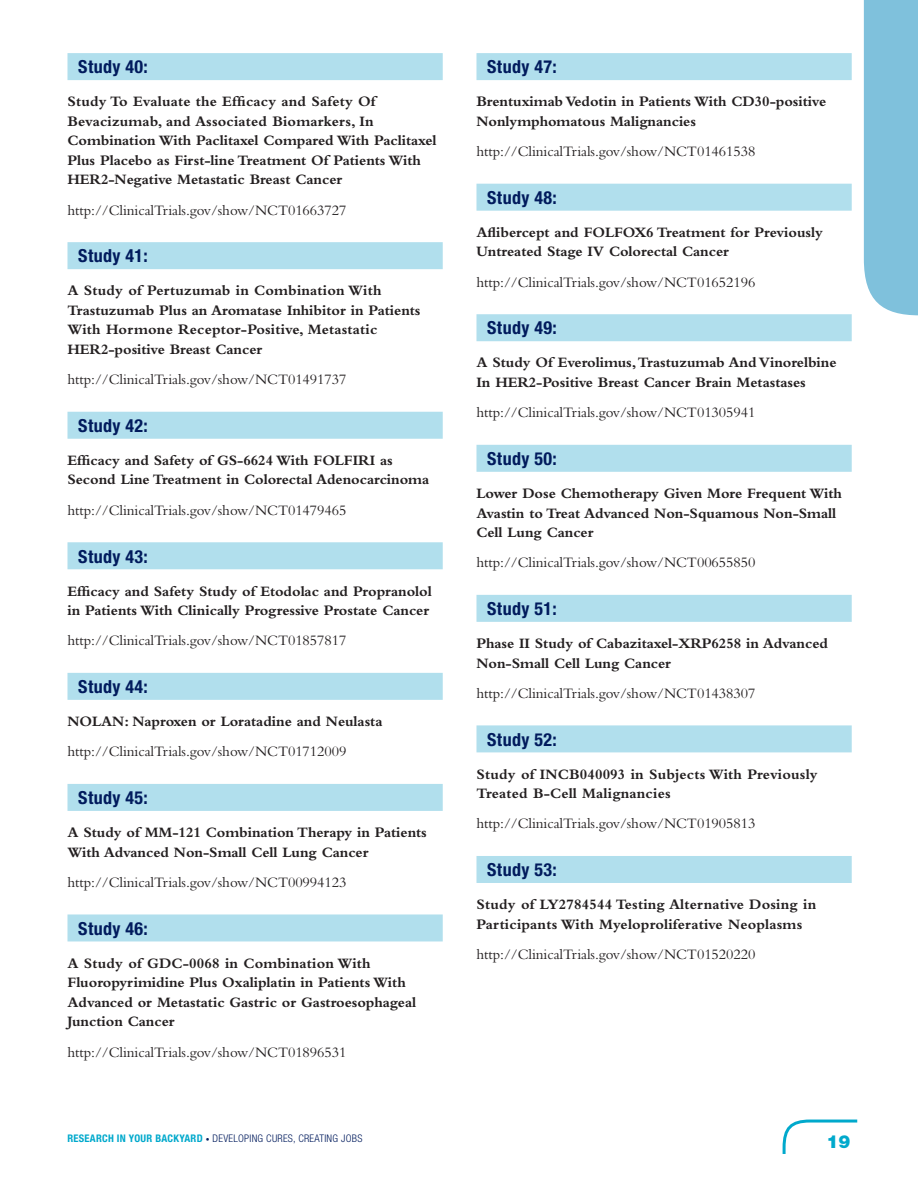
<style>
.page{position:relative;width:918px;height:1188px;background:#fff}
.page>*{position:absolute;margin:0;border:0;box-sizing:border-box;transform-origin:0 0}
.t1{font:700 condensed 18px "Helvetica Neue";letter-spacing:.02em;color:#011b5d}
.t2{font:900 18px "Helvetica Neue";color:#00a9cc}
.t3{font:700 15px/19.5px "Bembo";letter-spacing:-.005em;color:#231f20}
.t4{font:15px "Bembo";letter-spacing:-.005em;color:#231f20}
.t5{font:300 condensed 10.5px "Helvetica Neue";letter-spacing:.025em;color:#011b5d}
.s1{font-weight:700;color:#00a9cc}
.s2{font-size:7.5px}
</style>
<div class="page">
<svg style="left:782px;top:1119px;width:76px;height:35px"></svg>
<div style="left:864px;top:0;width:54px;height:315px;background:#7fc1dc"></div>
<div style="left:68px;top:53px;width:375px;height:27px;background:#b1dfed"></div>
<div style="left:68px;top:242px;width:375px;height:27px;background:#b1dfed"></div>
<div style="left:68px;top:412px;width:375px;height:27px;background:#b1dfed"></div>
<div style="left:68px;top:542px;width:375px;height:27px;background:#b1dfed"></div>
<div style="left:68px;top:673px;width:375px;height:27px;background:#b1dfed"></div>
<div style="left:68px;top:784px;width:375px;height:27px;background:#b1dfed"></div>
<div style="left:68px;top:914px;width:375px;height:27px;background:#b1dfed"></div>
<div style="left:476px;top:53px;width:376px;height:27px;background:#b1dfed"></div>
<div style="left:476px;top:184px;width:376px;height:27px;background:#b1dfed"></div>
<div style="left:476px;top:314px;width:376px;height:27px;background:#b1dfed"></div>
<div style="left:476px;top:445px;width:376px;height:27px;background:#b1dfed"></div>
<div style="left:476px;top:595px;width:376px;height:27px;background:#b1dfed"></div>
<div style="left:476px;top:725px;width:376px;height:27px;background:#b1dfed"></div>
<div style="left:476px;top:856px;width:376px;height:27px;background:#b1dfed"></div>
<p class="t1" style="left:78px;top:56px;width:71px">Study 40:</p>
<p class="t3" style="left:68px;top:92px;width:371px">Study To Evaluate the Efficacy and Safety Of Bevacizumab, and Associated Biomarkers, In Combination With Paclitaxel Compared With Paclitaxel Plus Placebo as First-line Treatment Of Patients With HER2-Negative Metastatic Breast Cancer</p>
<p class="t4" style="left:68px;top:201px;width:280px">http://ClinicalTrials.gov/show/NCT01663727</p>
<p class="t1" style="left:78px;top:245px;width:71px">Study 41:</p>
<p class="t3" style="left:68px;top:281px;width:355px">A Study of Pertuzumab in Combination With Trastuzumab Plus an Aromatase Inhibitor in Patients With Hormone Receptor-Positive, Metastatic HER2-positive Breast Cancer</p>
<p class="t4" style="left:68px;top:371px;width:280px">http://ClinicalTrials.gov/show/NCT01491737</p>
<p class="t1" style="left:78px;top:415px;width:71px">Study 42:</p>
<p class="t3" style="left:68px;top:450px;width:363px">Efficacy and Safety of GS-6624 With FOLFIRI as<br>Second Line Treatment in Colorectal Adenocarcinoma</p>
<p class="t4" style="left:68px;top:501px;width:280px">http://ClinicalTrials.gov/show/NCT01479465</p>
<p class="t1" style="left:78px;top:545px;width:71px">Study 43:</p>
<p class="t3" style="left:68px;top:581px;width:366px">Efficacy and Safety Study of Etodolac and Propranolol in Patients With Clinically Progressive Prostate Cancer</p>
<p class="t4" style="left:68px;top:632px;width:280px">http://ClinicalTrials.gov/show/NCT01857817</p>
<p class="t1" style="left:78px;top:676px;width:71px">Study 44:</p>
<p class="t3" style="left:68px;top:712px;width:317px">NOLAN: Naproxen or Loratadine and Neulasta</p>
<p class="t4" style="left:68px;top:743px;width:280px">http://ClinicalTrials.gov/show/NCT01712009</p>
<p class="t1" style="left:78px;top:787px;width:71px">Study 45:</p>
<p class="t3" style="left:68px;top:823px;width:361px">A Study of MM-121 Combination Therapy in Patients<br>With Advanced Non-Small Cell Lung Cancer</p>
<p class="t4" style="left:68px;top:874px;width:280px">http://ClinicalTrials.gov/show/NCT00994123</p>
<p class="t1" style="left:78px;top:917px;width:71px">Study 46:</p>
<p class="t3" style="left:68px;top:953px;width:350px">A Study of GDC-0068 in Combination With Fluoropyrimidine Plus Oxaliplatin in Patients With Advanced or Metastatic Gastric or Gastroesophageal Junction Cancer</p>
<p class="t4" style="left:68px;top:1043px;width:280px">http://ClinicalTrials.gov/show/NCT01896531</p>
<p class="t1" style="left:487px;top:56px;width:71px">Study 47:</p>
<p class="t3" style="left:476px;top:92px;width:351px">Brentuximab Vedotin in Patients With CD30-positive<br>Nonlymphomatous Malignancies</p>
<p class="t4" style="left:476px;top:143px;width:280px">http://ClinicalTrials.gov/show/NCT01461538</p>
<p class="t1" style="left:487px;top:187px;width:71px">Study 48:</p>
<p class="t3" style="left:476px;top:222px;width:348px">Aflibercept and FOLFOX6 Treatment for Previously<br>Untreated Stage IV Colorectal Cancer</p>
<p class="t4" style="left:476px;top:273px;width:280px">http://ClinicalTrials.gov/show/NCT01652196</p>
<p class="t1" style="left:487px;top:317px;width:71px">Study 49:</p>
<p class="t3" style="left:476px;top:353px;width:362px">A Study Of Everolimus, Trastuzumab And Vinorelbine<br>In HER2-Positive Breast Cancer Brain Metastases</p>
<p class="t4" style="left:476px;top:404px;width:280px">http://ClinicalTrials.gov/show/NCT01305941</p>
<p class="t1" style="left:487px;top:448px;width:71px">Study 50:</p>
<p class="t3" style="left:476px;top:484px;width:367px">Lower Dose Chemotherapy Given More Frequent With<br>Avastin to Treat Advanced Non-Squamous Non-Small<br>Cell Lung Cancer</p>
<p class="t4" style="left:476px;top:554px;width:280px">http://ClinicalTrials.gov/show/NCT00655850</p>
<p class="t1" style="left:487px;top:598px;width:71px">Study 51:</p>
<p class="t3" style="left:476px;top:634px;width:353px">Phase II Study of Cabazitaxel-XRP6258 in Advanced<br>Non-Small Cell Lung Cancer</p>
<p class="t4" style="left:476px;top:684px;width:280px">http://ClinicalTrials.gov/show/NCT01438307</p>
<p class="t1" style="left:487px;top:728px;width:71px">Study 52:</p>
<p class="t3" style="left:476px;top:764px;width:343px">Study of INCB040093 in Subjects With Previously<br>Treated B-Cell Malignancies</p>
<p class="t4" style="left:476px;top:815px;width:280px">http://ClinicalTrials.gov/show/NCT01905813</p>
<p class="t1" style="left:487px;top:859px;width:71px">Study 53:</p>
<p class="t3" style="left:476px;top:895px;width:341px">Study of LY2784544 Testing Alternative Dosing in<br>Participants With Myeloproliferative Neoplasms</p>
<p class="t4" style="left:476px;top:946px;width:280px">http://ClinicalTrials.gov/show/NCT01520220</p>
<p class="t5" style="left:68px;top:1133px;width:296px"><span class="s1">Research in Your Backyard</span> <span class="s2">•</span> DEVELOPING CURES, CREATING JOBS</p>
<p class="t2" style="left:826px;top:1131px;width:26px">19</p>
</div>
